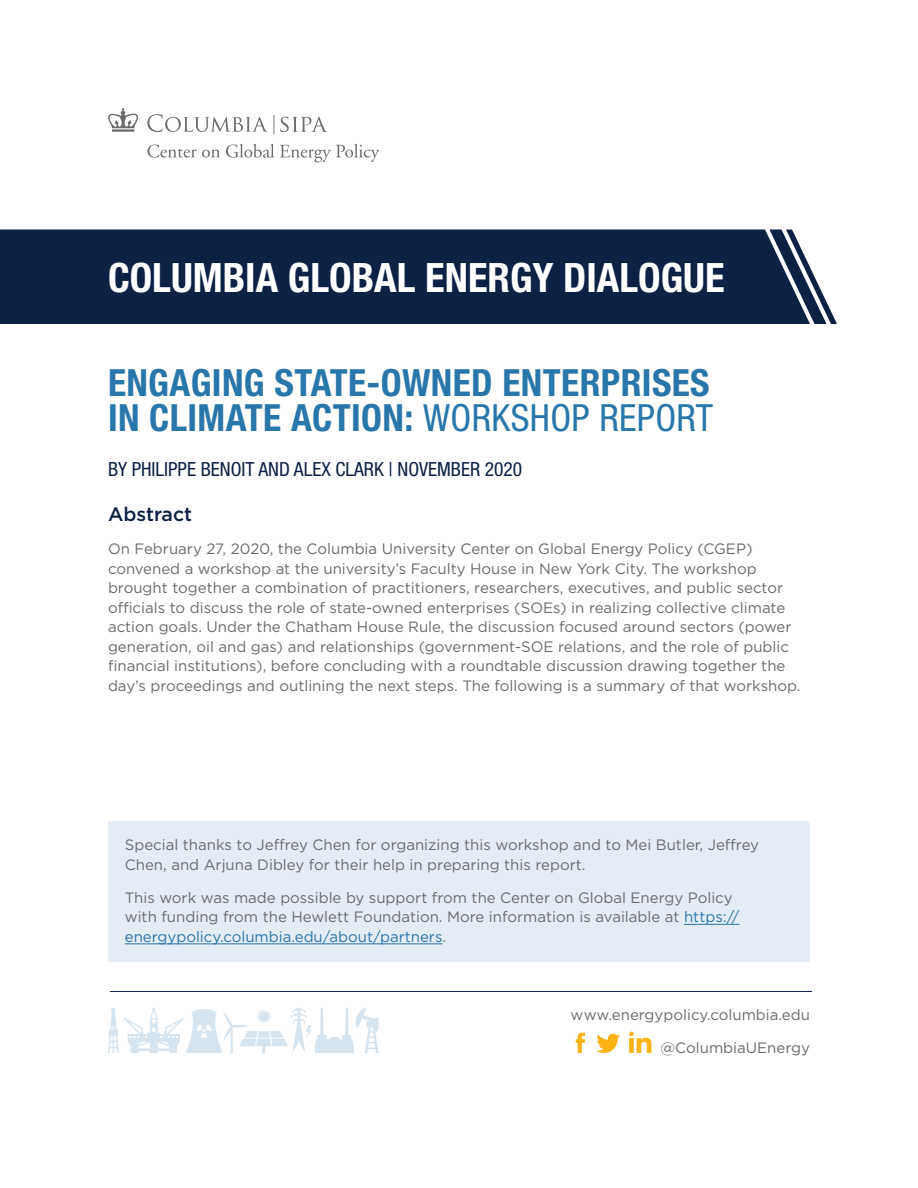
<style>
.page{position:relative;width:918px;height:1188px;background:#fff}
.page>*{position:absolute;margin:0;border:0;box-sizing:border-box;transform-origin:0 0}
.t1{font:700 condensed 40.5px "Helvetica Neue";color:#fff}
.t2{font:700 condensed 37.5px/34.5px "Helvetica Neue";letter-spacing:.01em;color:#2976ab}
.t3{font:condensed 19.5px "Helvetica Neue";color:#0d2144}
.Body_Copy{font:500 19.5px "Gotham";color:#0d2144}
.Body_Copy-2{font:15px/19.5px "Gotham";color:#6b6b6e}
.s1{font-weight:400}
.s2{color:#2976ab}
</style>
<div class="page">
<svg style="left:810px;top:267px;width:27px;height:57px"></svg>
<div style="left:0;top:230px;width:810px;height:94px;background:#0d2144"></div>
<hr style="left:110px;top:991px;width:702px;height:1px;background:#0d2144">
<svg style="left:108px;top:1008px;width:271px;height:45px"></svg>
<svg style="left:108px;top:108px;width:271px;height:54px"></svg>
<div style="left:108px;top:821px;width:702px;height:141px;background:#e5ecf5"></div>
<hr style="left:684px;top:924px;width:55px;height:1px;background:#2976ab">
<hr style="left:125px;top:944px;width:317px;height:1px;background:#2976ab">
<svg style="left:576px;top:1033px;width:9px;height:20px"></svg>
<svg style="left:596px;top:1033px;width:24px;height:20px"></svg>
<svg style="left:629px;top:1032px;width:23px;height:21px"></svg>
<h1 class="t1" style="left:108px;top:253px;width:618px">COLUMBIA GLOBAL ENERGY DIALOGUE</h1>
<p class="t2" style="left:108px;top:365px;width:607px">ENGAGING STATE-OWNED ENTERPRISES<br>IN CLIMATE ACTION: <span class="s1">WORKSHOP REPORT</span></p>
<p class="t3" style="left:108px;top:458px;width:416px">BY PHILIPPE BENOIT AND ALEX CLARK | NOVEMBER 2020</p>
<p class="Body_Copy" style="left:108px;top:502px;width:86px">Abstract</p>
<p class="Body_Copy-2" style="left:108px;top:539px;width:694px">On February 27, 2020, the Columbia University Center on Global Energy Policy (CGEP) convened a workshop at the university’s Faculty House in New York City. The workshop brought together a combination of practitioners, researchers, executives, and public sector officials to discuss the role of state-owned enterprises (SOEs) in realizing collective climate action goals. Under the Chatham House Rule, the discussion focused around sectors (power generation, oil and gas) and relationships (government-SOE relations, and the role of public financial institutions), before concluding with a roundtable discussion drawing together the day’s proceedings and outlining the next steps. The following is a summary of that workshop.</p>
<p class="Body_Copy-2" style="left:125px;top:835px;width:636px">Special thanks to Jeffrey Chen for organizing this workshop and to Mei Butler, Jeffrey<br>Chen, and Arjuna Dibley for their help in preparing this report.</p>
<p class="Body_Copy-2" style="left:125px;top:887px;width:616px">This work was made possible by support from the Center on Global Energy Policy with funding from the Hewlett Foundation. More information is available at <span class="s2">https:// energypolicy.columbia.edu/about/partners</span>.</p>
<p class="Body_Copy-2" style="left:570px;top:1005px;width:241px">www.energypolicy.columbia.edu</p>
<p class="Body_Copy-2" style="left:661px;top:1038px;width:151px">@ColumbiaUEnergy</p>
</div>
